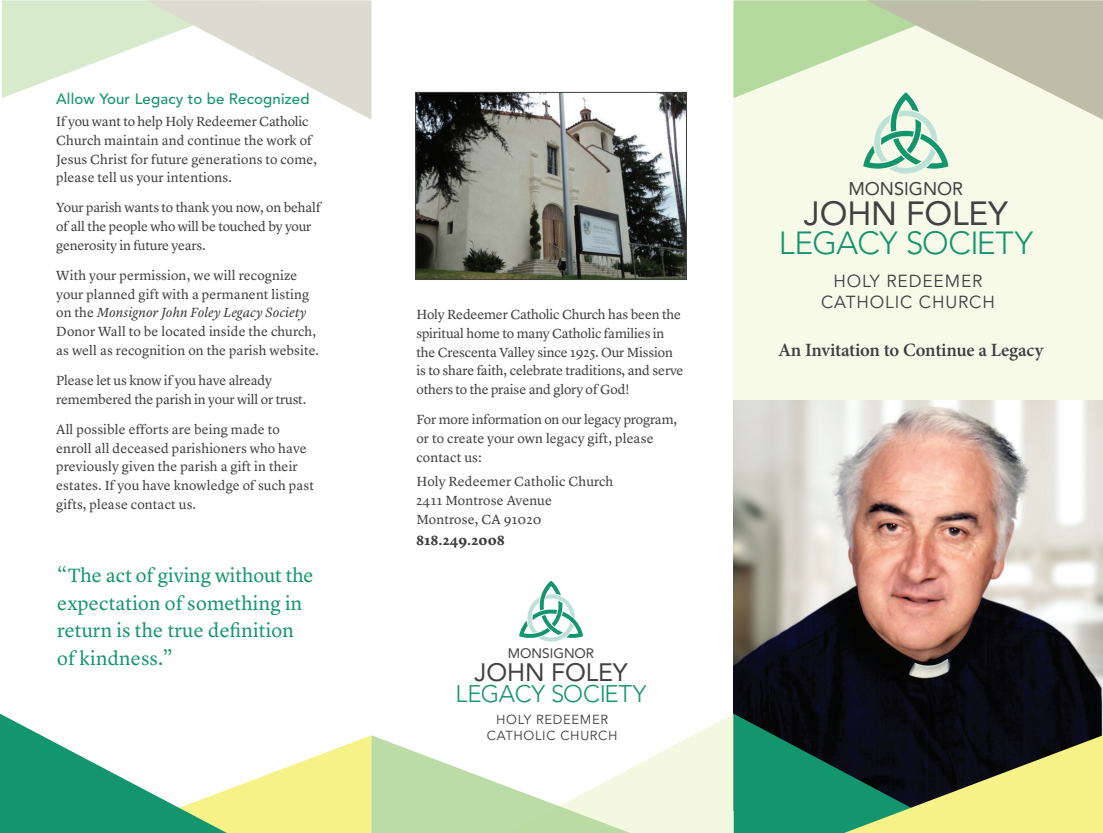
<style>
.page{position:relative;width:1103px;height:833px;background:#fff}
.page>*{position:absolute;margin:0;border:0;box-sizing:border-box;transform-origin:0 0}
.t1{font:33.25px "Avenir LT Std";letter-spacing:-.005em;color:#414042}
.t2{font:300 31.75px "Avenir LT Std";letter-spacing:-.005em;color:#13956e}
.t3{font:25px "Avenir LT Std";letter-spacing:-.005em;color:#414042}
.t4{font:300 23.88px "Avenir LT Std";letter-spacing:-.005em;color:#13956e}
.t5{font:20px/27.5px "Lyon Text";letter-spacing:.01em;color:#13956e}
.t6{font:600 18.75px "Minion Pro";letter-spacing:-.01em;color:#3e3e3f}
.t7{font:18.12px "Avenir LT Std";color:#414042}
.t8{font:17.38px/21px "Avenir LT Std";letter-spacing:.05em;color:#3e3e3f;text-align:center}
.t9{font:500 15px "Avenir LT Std";letter-spacing:.01em;color:#13956e}
.t10{font:13.75px/18.8px "Lyon Text";color:#3e3e3f}
.t11{font:700 13.75px "Lyon Text";letter-spacing:.01em;color:#3e3e3f}
.t12{font:13.62px "Avenir LT Std";color:#414042}
.t13{font:13px/15.8px "Avenir LT Std";letter-spacing:.05em;color:#3e3e3f;text-align:center}
.s1{font-style:italic}
</style>
<div class="page">
<div style="left:733px;top:0;width:369px;height:832px;background:#f8fae9"></div>
<img style="left:733px;top:400px;width:369px;height:313px">
<img style="left:417px;top:94px;width:267px;height:183px">
<div style="left:415px;top:92px;width:271px;height:187px;border:1px solid #3e3e3f"></div>
<svg style="left:0;top:713px;width:1102px;height:119px"></svg>
<svg style="left:519px;top:580px;width:64px;height:61px"></svg>
<svg style="left:2px;top:0;width:369px;height:120px"></svg>
<svg style="left:733px;top:0;width:369px;height:173px"></svg>
<p class="t9" style="left:56px;top:90px;width:255px">Allow Your Legacy to be Recognized</p>
<p class="t10" style="left:56px;top:111px;width:262px">If you want to help Holy Redeemer Catholic Church maintain and continue the work of Jesus Christ for future generations to come, please tell us your intentions.</p>
<p class="t10" style="left:56px;top:197px;width:266px">Your parish wants to thank you now, on behalf of all the people who will be touched by your generosity in future years.</p>
<p class="t10" style="left:56px;top:265px;width:264px">With your permission, we will recognize your planned gift with a permanent listing on the <span class="s1">Monsignor John Foley Legacy Society </span>Donor Wall to be located inside the church, as well as recognition on the parish website.</p>
<p class="t10" style="left:56px;top:370px;width:252px">Please let us know if you have already remembered the parish in your will or trust.</p>
<p class="t10" style="left:56px;top:418px;width:259px">All possible efforts are being made to enroll all deceased parishioners who have previously given the parish a gift in their estates. If you have knowledge of such past gifts, please contact us.</p>
<h3 class="t5" style="left:57px;top:560px;width:258px">“The act of giving without the expectation of something in return is the true definition of kindness.”</h3>
<p class="t10" style="left:416px;top:304px;width:268px">Holy Redeemer Catholic Church has been the spiritual home to many Catholic families in the Crescenta Valley since 1925. Our Mission is to share faith, celebrate traditions, and serve others to the praise and glory of God!</p>
<p class="t10" style="left:416px;top:409px;width:262px">For more information on our legacy program, or to create your own legacy gift, please contact us:</p>
<p class="t10" style="left:416px;top:471px;width:198px">Holy Redeemer Catholic Church<br>2411 Montrose Avenue<br>Montrose, CA 91020</p>
<p class="t11" style="left:416px;top:529px;width:90px">818.249.2008</p>
<p class="t12" style="left:508px;top:645px;width:88px">MONSIGNOR</p>
<h3 class="t3" style="left:474px;top:657px;width:155px">JOHN FOLEY</h3>
<h3 class="t4" style="left:455px;top:680px;width:192px">LEGACY SOCIETY</h3>
<p class="t13" style="left:487px;top:712px;width:132px">HOLY REDEEMER<br>CATHOLIC CHURCH</p>
<h3 class="t7" style="left:848px;top:178px;width:116px">MONSIGNOR</h3>
<h1 class="t1" style="left:804px;top:194px;width:205px">JOHN FOLEY</h1>
<h2 class="t2" style="left:778px;top:224px;width:256px">LEGACY SOCIETY</h2>
<p class="t8" style="left:821px;top:271px;width:175px">HOLY REDEEMER<br>CATHOLIC CHURCH</p>
<h3 class="t6" style="left:778px;top:339px;width:267px">An Invitation to Continue a Legacy</h3>
</div>
